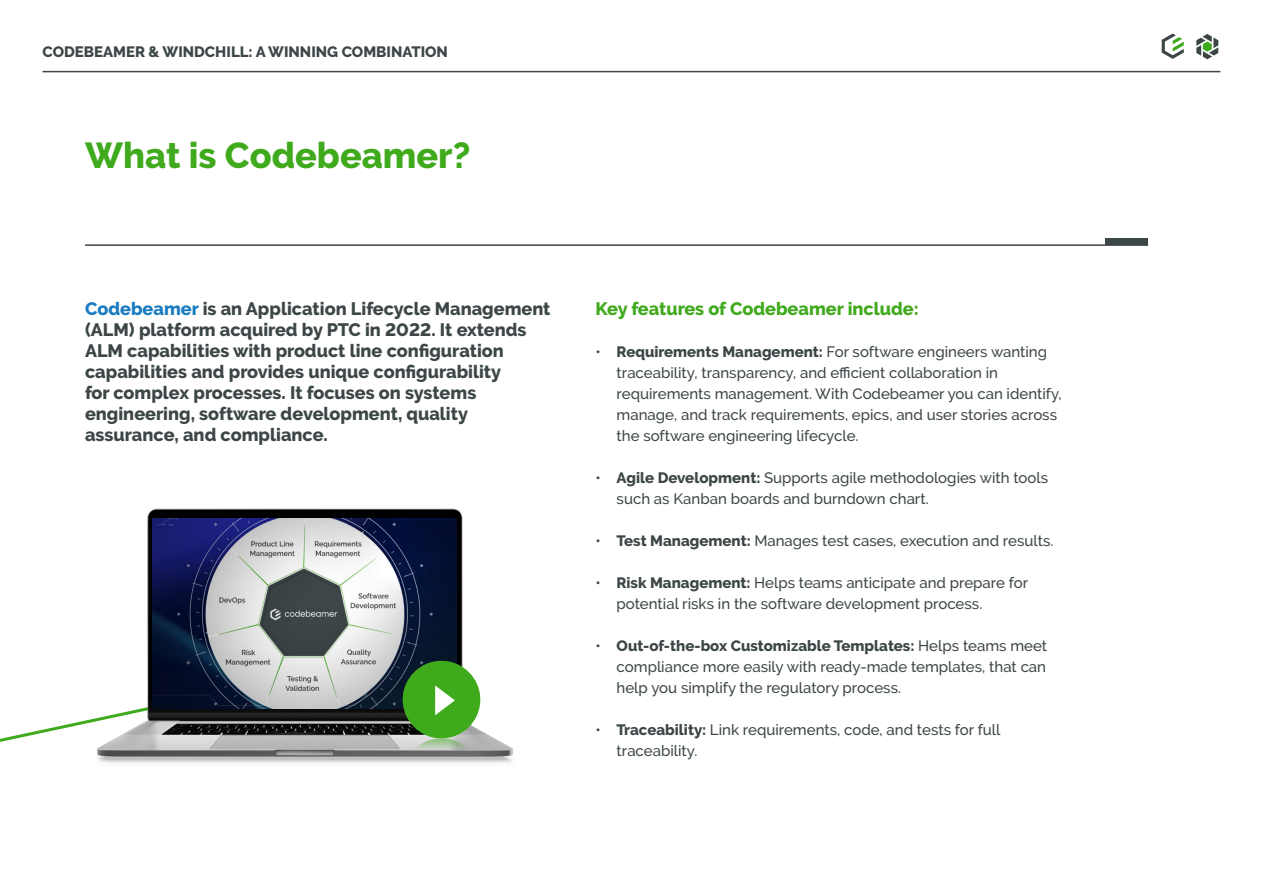
<style>
.page{position:relative;width:1263px;height:893px;background:#fff}
.page>*{position:absolute;margin:0;border:0;box-sizing:border-box;transform-origin:0 0}
.t1{font:800 36px "PTC Raleway";color:#40aa1d}
.t2{font:800 18px/21px "PTC Raleway";color:#3d4647}
.t3{font:800 18px "PTC Raleway";color:#40aa1d}
.t4{font:500 15px/21px "PTC Raleway";color:#3d4647}
.t5{font:800 15px "PTC Raleway";color:#3d4647}
.s1{color:#197bc0}
.s2{font-weight:800}
</style>
<div class="page">
<div style="left:1106px;top:239px;width:42px;height:6px;background:#3d4647"></div>
<hr style="left:85px;top:244px;width:1063px;height:2px;background:#3d4647">
<hr style="left:43px;top:71px;width:1177px;height:1px;background:#3d4647">
<svg style="left:1162px;top:34px;width:22px;height:25px"></svg>
<svg style="left:1196px;top:34px;width:22px;height:25px"></svg>
<svg style="left:0;top:720px;width:86px;height:22px"></svg>
<img style="left:86px;top:508px;width:427px;height:258px">
<img style="left:153px;top:519px;width:303px;height:189px">
<div style="left:403px;top:661px;width:77px;height:77px;background:#40aa1d;border-radius:50%"></div>
<svg style="left:435px;top:685px;width:20px;height:30px"></svg>
<svg style="left:403px;top:738px;width:77px;height:78px"></svg>
<p class="t5" style="left:43px;top:43px;width:407px">CODEBEAMER &amp; WINDCHILL: A WINNING COMBINATION</p>
<h1 class="t1" style="left:85px;top:135px;width:387px">What is Codebeamer?</h1>
<p class="t2" style="left:85px;top:298px;width:467px"><span class="s1">Codebeamer</span> is an Application Lifecycle Management (ALM) platform acquired by PTC in 2022. It extends ALM capabilities with product line configuration capabilities and provides unique configurability<br>for complex processes. It focuses on systems engineering, software development, quality assurance, and compliance.</p>
<p class="t3" style="left:595px;top:298px;width:325px">Key features of Codebeamer include:</p>
<p class="t4" style="left:617px;top:341px;width:447px;text-indent:-21px">• <span class="s2">Requirements Management:</span> For software engineers wanting traceability, transparency, and efficient collaboration in requirements management. With Codebeamer you can identify, manage, and track requirements, epics, and user stories across the software engineering lifecycle.</p>
<p class="t4" style="left:617px;top:467px;width:433px;text-indent:-21px">• <span class="s2">Agile Development:</span> Supports agile methodologies with tools such as Kanban boards and burndown chart.</p>
<p class="t4" style="left:595px;top:530px;width:460px">• <span class="s2">Test Management:</span> Manages test cases, execution and results.</p>
<p class="t4" style="left:617px;top:572px;width:413px;text-indent:-21px">• <span class="s2">Risk Management:</span> Helps teams anticipate and prepare for potential risks in the software development process.</p>
<p class="t4" style="left:617px;top:635px;width:432px;text-align:justify;text-indent:-21px">• <span class="s2">Out-of-the-box Customizable Templates:</span> Helps teams meet compliance more easily with ready-made templates, that can help you simplify the regulatory process.</p>
<p class="t4" style="left:617px;top:719px;width:385px;text-indent:-21px">• <span class="s2">Traceability:</span> Link requirements, code, and tests for full traceability.</p>
</div>
